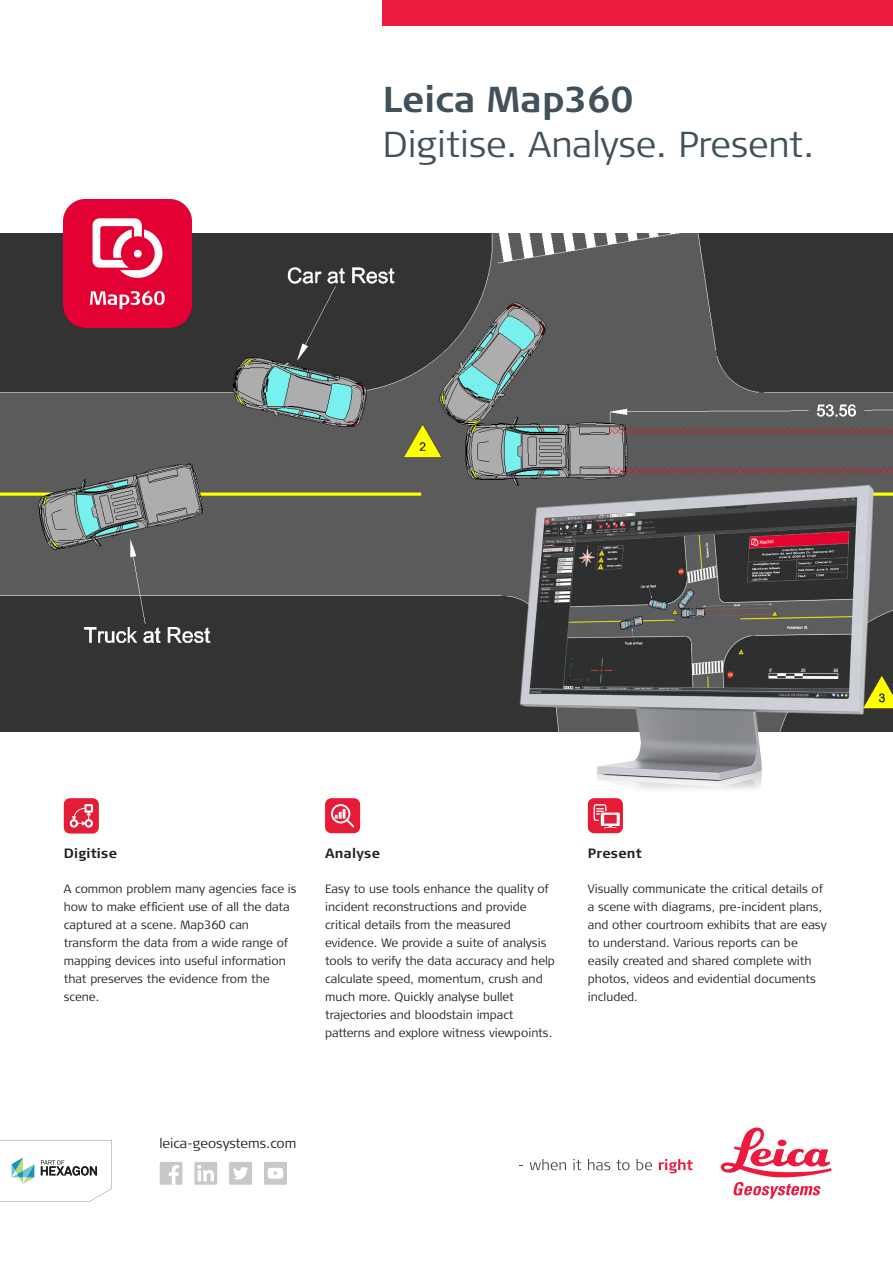
<style>
.page{position:relative;width:893px;height:1263px;background:#fff}
.page>*{position:absolute;margin:0;border:0;box-sizing:border-box;transform-origin:0 0}
.t1{font:300 36px "Signa Column";color:#425159}
.t2{font:700 36px "Signa Column";color:#425159}
.subhead{font:700 13.5px "Signa Pro";letter-spacing:.015em;color:#231f20}
.t3{font:300 13.5px "Signa Column";color:#231f20}
._02_Body_Copy_Signa{font:300 12px/18px "Signa Column";color:#231f20}
</style>
<div class="page">
<div style="left:383px;top:0;width:510px;height:26px;background:#ed1a40"></div>
<img style="left:0;top:234px;width:893px;height:497px">
<img style="left:64px;top:200px;width:127px;height:127px">
<img style="left:514px;top:425px;width:379px;height:364px">
<img style="left:588px;top:798px;width:35px;height:35px">
<div style="left:325px;top:798px;width:35px;height:35px;background:#e61c36;border-radius:6px"></div>
<svg style="left:331px;top:804px;width:23px;height:23px"></svg>
<div style="left:64px;top:798px;width:35px;height:35px;background:#e61c36;border-radius:6px"></div>
<svg style="left:70px;top:804px;width:23px;height:24px"></svg>
<svg style="left:530px;top:1159px;width:36px;height:11px"></svg>
<svg style="left:573px;top:1159px;width:8px;height:11px"></svg>
<svg style="left:588px;top:1159px;width:22px;height:11px"></svg>
<svg style="left:616px;top:1159px;width:14px;height:11px"></svg>
<svg style="left:637px;top:1159px;width:15px;height:11px"></svg>
<svg style="left:659px;top:1159px;width:34px;height:14px"></svg>
<svg style="left:721px;top:1127px;width:111px;height:72px"></svg>
<svg style="left:0;top:1140px;width:112px;height:61px"></svg>
<svg style="left:264px;top:1162px;width:23px;height:23px"></svg>
<svg style="left:229px;top:1162px;width:23px;height:23px"></svg>
<svg style="left:194px;top:1162px;width:23px;height:23px"></svg>
<svg style="left:159px;top:1162px;width:24px;height:23px"></svg>
<svg style="left:594px;top:804px;width:26px;height:24px"></svg>
<p class="t2" style="left:383px;top:77px;width:253px">Leica Map360</p>
<p class="t1" style="left:383px;top:122px;width:433px">Digitise. Analyse. Present.</p>
<p class="subhead" style="left:64px;top:844px;width:55px">Digitise</p>
<p class="_02_Body_Copy_Signa" style="left:64px;top:880px;width:234px">A common problem many agencies face is how to make efficient use of all the data captured at a scene. Map360 can transform the data from a wide range of mapping devices into useful information that preserves the evidence from the scene.</p>
<p class="subhead" style="left:325px;top:844px;width:56px">Analyse</p>
<p class="_02_Body_Copy_Signa" style="left:325px;top:880px;width:231px">Easy to use tools enhance the quality of incident reconstructions and provide critical details from the measured evidence. We provide a suite of analysis tools to verify the data accuracy and help calculate speed, momentum, crush and much more. Quickly analyse bullet trajectories and bloodstain impact patterns and explore witness viewpoints.</p>
<p class="subhead" style="left:588px;top:844px;width:56px">Present</p>
<p class="_02_Body_Copy_Signa" style="left:588px;top:880px;width:240px">Visually communicate the critical details of a scene with diagrams, pre-incident plans, and other courtroom exhibits that are easy to understand. Various reports can be easily created and shared complete with photos, videos and evidential documents included.</p>
<p class="t3" style="left:159px;top:1134px;width:138px">leica-geosystems.com</p>
</div>
